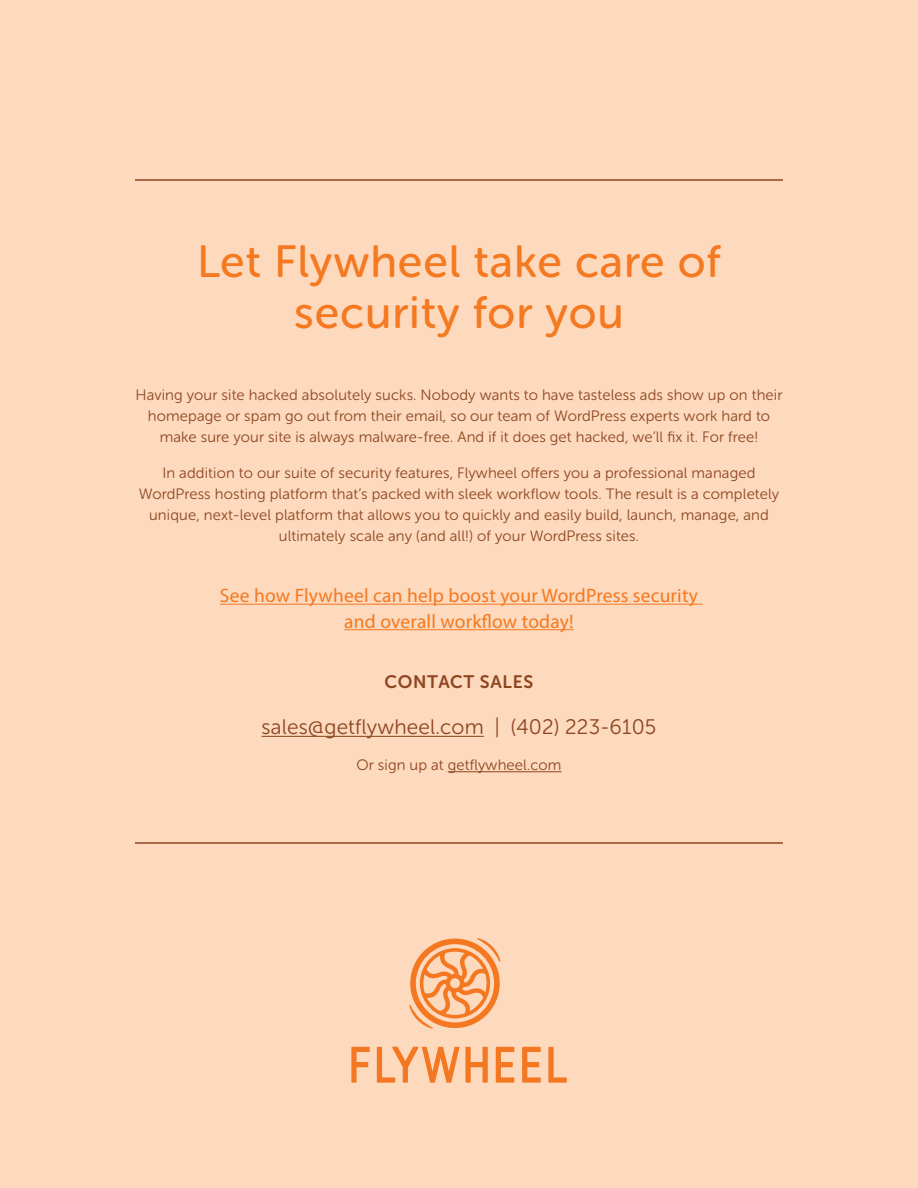
<style>
.page{position:relative;width:918px;height:1188px;background:#fdd9be}
.page>*{position:absolute;margin:0;border:0;box-sizing:border-box;transform-origin:0 0}
.t1{font:45px/51px "Museo Sans Rounded 500";letter-spacing:.02em;color:#f47920;text-align:center}
.t2{font:21px "Museo Sans Rounded 300";letter-spacing:.01em;color:#8d4620}
.t3{font:19.5px/25.5px "Myriad Pro";letter-spacing:.01em;color:#f47920;text-align:center}
.t4{font:18px "Museo Sans Rounded 700";letter-spacing:.04em;color:#8d4620}
.t5{font:15px/21px "Museo Sans Rounded 300";letter-spacing:.01em;color:#8d4620;text-align:center}
</style>
<div class="page">
<hr style="left:220px;top:604px;width:483px;height:1px;background:#f47920">
<hr style="left:344px;top:629px;width:230px;height:1px;background:#f47920">
<hr style="left:262px;top:736px;width:222px;height:1px;background:#8d4620">
<hr style="left:448px;top:771px;width:114px;height:1px;background:#8d4620">
<svg style="left:351px;top:1047px;width:19px;height:36px"></svg>
<svg style="left:548px;top:1047px;width:19px;height:36px"></svg>
<svg style="left:465px;top:1047px;width:23px;height:36px"></svg>
<svg style="left:496px;top:1047px;width:18px;height:36px"></svg>
<svg style="left:522px;top:1047px;width:19px;height:36px"></svg>
<svg style="left:377px;top:1047px;width:82px;height:36px"></svg>
<svg style="left:409px;top:938px;width:91px;height:91px"></svg>
<hr style="left:135px;top:179px;width:648px;height:2px;background:#8d4620">
<hr style="left:135px;top:842px;width:648px;height:2px;background:#8d4620">
<h1 class="t1" style="left:197px;top:236px;width:525px">Let Flywheel take care of security for you</h1>
<p class="t5" style="left:135px;top:384px;width:649px">Having your site hacked absolutely sucks. Nobody wants to have tasteless ads show up on their homepage or spam go out from their email, so our team of WordPress experts work hard to make sure your site is always malware-free. And if it does get hacked, we’ll fix it. For free!</p>
<p class="t5" style="left:139px;top:462px;width:642px">In addition to our suite of security features, Flywheel offers you a professional managed WordPress hosting platform that’s packed with sleek workflow tools. The result is a completely unique, next-level platform that allows you to quickly and easily build, launch, manage, and ultimately scale any (and all!) of your WordPress sites.</p>
<h3 class="t3" style="left:220px;top:583px;width:480px">See how Flywheel can help boost your WordPress security and overall workflow today!</h3>
<p class="t4" style="left:385px;top:672px;width:150px">CONTACT SALES</p>
<h2 class="t2" style="left:262px;top:716px;width:396px">sales@getflywheel.com | (402) 223-6105</h2>
<p class="t5" style="left:356px;top:755px;width:207px">Or sign up at getflywheel.com</p>
</div>
